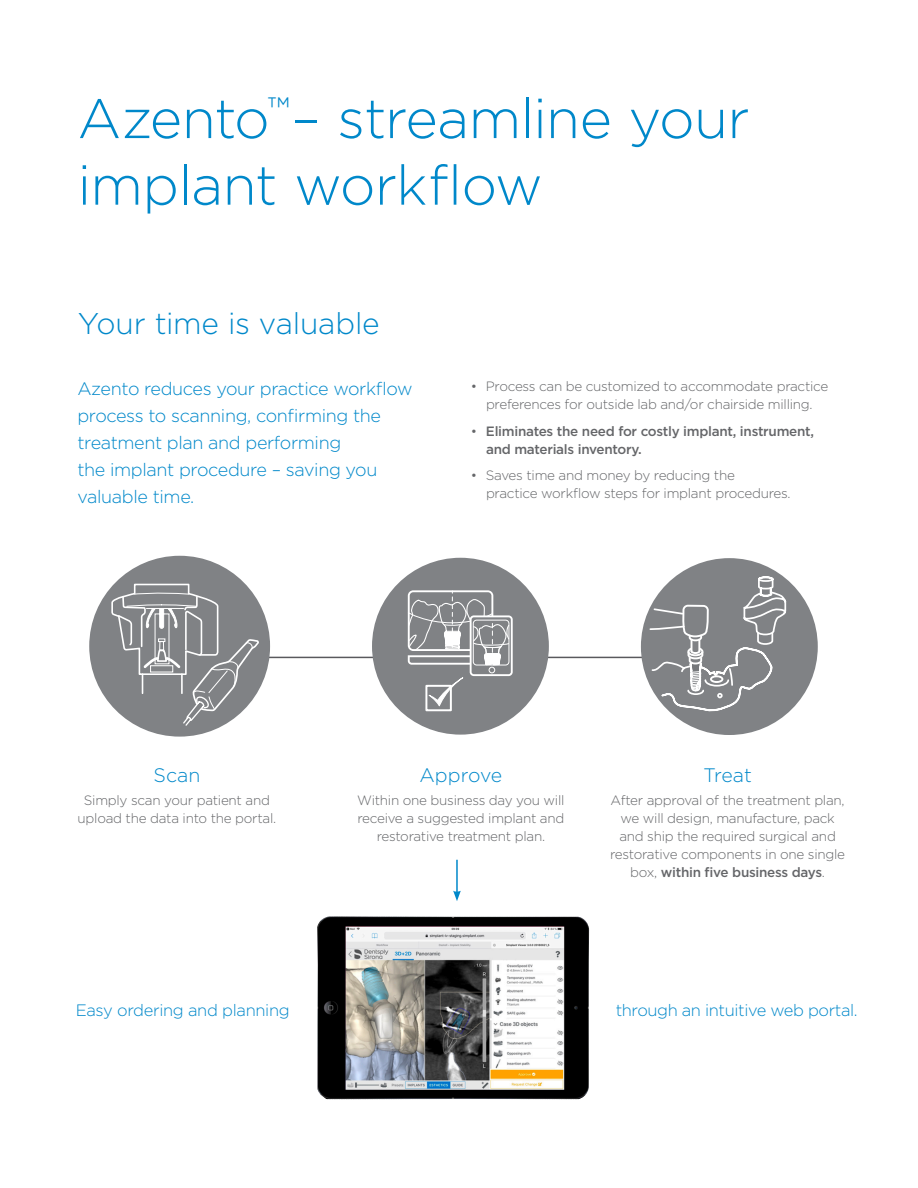
<style>
.page{position:relative;width:918px;height:1188px;background:#fff}
.page>*{position:absolute;margin:0;border:0;box-sizing:border-box;transform-origin:0 0}
.t1{font:300 55.5px/66.6px "Gotham";letter-spacing:-.015em;color:#0088ca}
.t2{font:300 30px "Gotham";letter-spacing:-.01em;color:#0088ca}
.Heading{font:300 19.5px "Gotham";letter-spacing:.005em;color:#0088ca}
.Ingress{font:300 18px/27px "Gotham";letter-spacing:-.02em;color:#0088ca}
.Heading-2{font:300 16.5px "Gotham";letter-spacing:-.025em;color:#0088ca}
.Heading-3{font:300 13.5px/18px "Gotham";letter-spacing:-.02em;color:#656669;text-align:center}
.Ingress-2{font:300 13.5px/18px "Gotham";letter-spacing:-.02em;color:#656669;text-align:center}
.Ingress-3{font:500 13.5px/18px "Gotham";letter-spacing:-.02em;color:#656669}
.s1{font-weight:300}
.s2{font-weight:500}
</style>
<div class="page">
<hr style="left:233px;top:657px;width:437px;height:1px;background:#59595d">
<hr style="left:456px;top:860px;width:2px;height:33px;background:#0088ca">
<svg style="left:453px;top:891px;width:8px;height:10px"></svg>
<div style="left:89px;top:556px;width:181px;height:181px;background:#808285;border-radius:50%"></div>
<svg style="left:111px;top:583px;width:150px;height:144px"></svg>
<div style="left:372px;top:558px;width:177px;height:177px;background:#808285;border-radius:50%"></div>
<div style="left:425px;top:685px;width:27px;height:26px;border:2px solid #fff"></div>
<svg style="left:407px;top:590px;width:106px;height:118px"></svg>
<div style="left:641px;top:558px;width:177px;height:177px;background:#808285;border-radius:50%"></div>
<svg style="left:649px;top:576px;width:138px;height:137px"></svg>
<img style="left:317px;top:916px;width:272px;height:183px">
<p class="t1" style="left:77px;top:84px;width:674px">Azento<sup>™</sup>– streamline your implant workflow</p>
<p class="t2" style="left:78px;top:305px;width:303px">Your time is valuable</p>
<p class="Ingress" style="left:77px;top:374px;width:337px">Azento reduces your practice workflow process to scanning, confirming the treatment plan and performing<br>the implant procedure – saving you valuable time.</p>
<p class="Ingress-2" style="left:471px;top:377px;width:359px">• Process can be customized to accommodate practice preferences for outside lab and/or chairside milling.</p>
<p class="Ingress-3" style="left:486px;top:422px;width:330px;text-indent:-15px"><span class="s1">•</span> Eliminates the need for costly implant, instrument, and materials inventory.</p>
<p class="Ingress-2" style="left:486px;top:466px;width:306px;text-align:left;text-indent:-15px">• Saves time and money by reducing the<br>practice workflow steps for implant procedures.</p>
<p class="Heading" style="left:153px;top:763px;width:48px">Scan</p>
<p class="Heading-3" style="left:78px;top:791px;width:200px">Simply scan your patient and upload the data into the portal.</p>
<p class="Heading" style="left:419px;top:763px;width:84px">Approve</p>
<p class="Heading-3" style="left:357px;top:791px;width:209px">Within one business day you will receive a suggested implant and restorative treatment plan.</p>
<p class="Heading" style="left:703px;top:763px;width:50px">Treat</p>
<p class="Heading-3" style="left:610px;top:791px;width:236px">After approval of the treatment plan, we will design, manufacture, pack and ship the required surgical and restorative components in one single box, <span class="s2">within five business days</span>.</p>
<p class="Heading-2" style="left:76px;top:1000px;width:216px">Easy ordering and planning</p>
<p class="Heading-2" style="left:616px;top:1000px;width:244px">through an intuitive web portal.</p>
</div>
